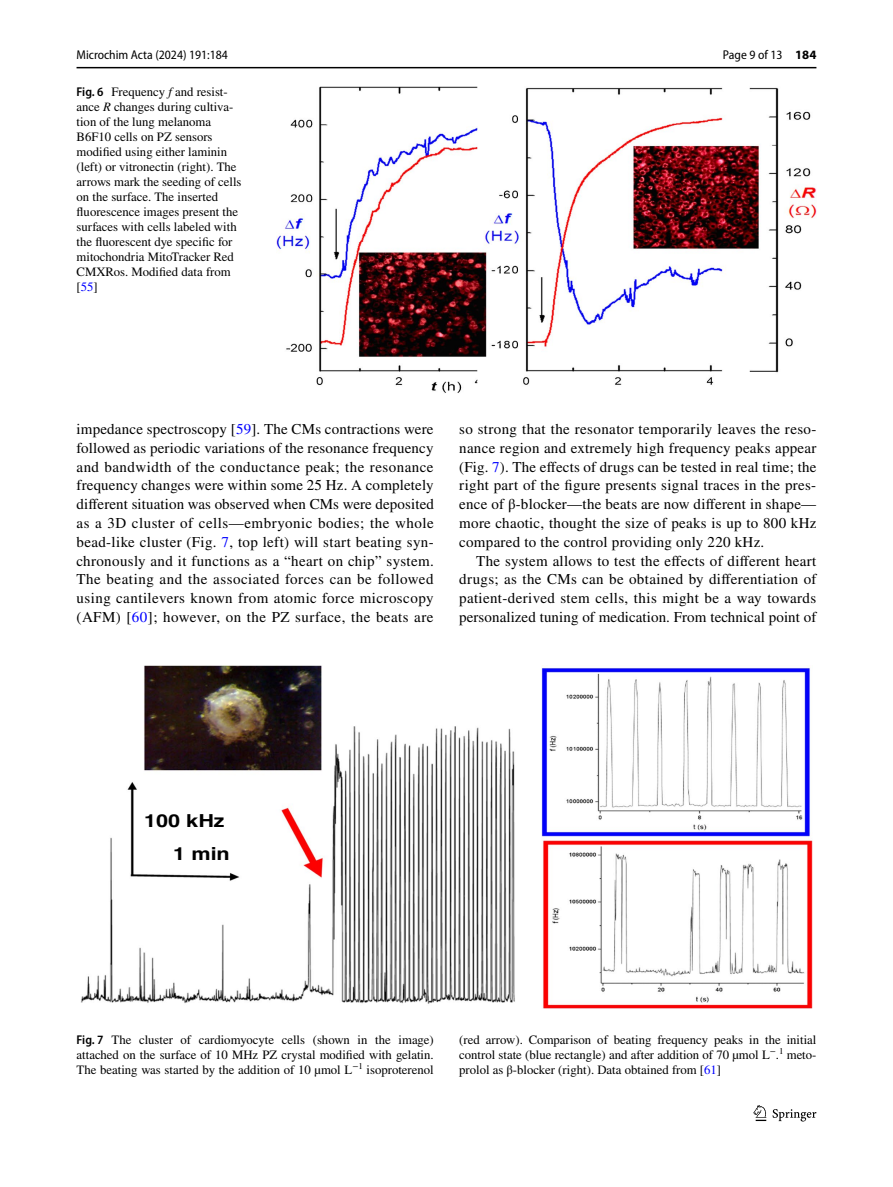
<style>
.page{position:relative;width:893px;height:1187px;background:#fff}
.page>*{position:absolute;margin:0;border:0;box-sizing:border-box;transform-origin:0 0}
.t1{font:700 17.85px/33.6px "Helvetica";color:#000;text-align:right;scale:1.21 1}
.t2{font:15px/18.8px "STIX";letter-spacing:.02em;color:#000;text-align:justify}
.t3{font:12.75px/15px "STIX";color:#000;text-align:justify}
.t4{font:semi-condensed 12.75px "Myriad Pro";color:#000}
.s1{font-weight:700;font-stretch:normal}
.s2{font-family:"Myriad Pro";font-weight:600;font-stretch:semi-condensed}
.s3{font-style:italic}
.s4{color:#00f}
</style>
<div class="page">
<hr style="left:77px;top:67px;width:739px;height:1px;background:#000">
<svg style="left:753px;top:1105px;width:13px;height:15px"></svg>
<svg style="left:773px;top:1109px;width:43px;height:12px"></svg>
<img style="left:276px;top:87px;width:540px;height:306px">
<img style="left:81px;top:665px;width:731px;height:343px">
<p class="t4" style="left:77px;top:48px;width:153px">Microchim Acta (2024) 191:184</p>
<p class="t4" style="left:723px;top:48px;width:95px">Page 9 of 13 <span class="s1">184</span></p>
<p class="t3" style="left:77px;top:85px;width:167px;text-align:left"><span class="s2">Fig. 6</span> Frequency <span class="s3">f</span> and resist&shy;ance <span class="s3">R</span> changes during cultiva&shy;tion of the lung melanoma<br>B6F10 cells on PZ sensors modified using either laminin (left) or vitronectin (right). The arrows mark the seeding of cells on the surface. The inserted fluorescence images present the surfaces with cells labeled with the fluorescent dye specific for mitochondria MitoTracker Red<br>CMXRos. Modified data from [<span class="s4">55</span>]</p>
<p class="t2" style="left:77px;top:421px;width:359px">impedance spectroscopy [<span class="s4">59</span>]. The CMs contractions were followed as periodic variations of the resonance frequency and bandwidth of the conductance peak; the resonance frequency changes were within some 25 Hz. A completely different situation was observed when CMs were deposited as a 3D cluster of cells—embryonic bodies; the whole bead-like cluster (Fig. <span class="s4">7</span>, top left) will start beating syn&shy;chronously and it functions as a “heart on chip” system.<br>The beating and the associated forces can be followed using cantilevers known from atomic force microscopy (AFM) [<span class="s4">60</span>]; however, on the PZ surface, the beats are</p>
<p class="t2" style="left:459px;top:421px;width:359px">so strong that the resonator temporarily leaves the reso&shy;nance region and extremely high frequency peaks appear (Fig. <span class="s4">7</span>). The effects of drugs can be tested in real time; the right part of the figure presents signal traces in the pres&shy;ence of β-blocker—the beats are now different in shape— more chaotic, thought the size of peaks is up to 800 kHz compared to the control providing only 220 kHz.</p>
<p class="t2" style="left:459px;top:552px;width:359px;text-indent:17px">The system allows to test the effects of different heart drugs; as the CMs can be obtained by differentiation of patient-derived stem cells, this might be a way towards personalized tuning of medication. From technical point of</p>
<p class="t1" style="left:144px;top:803px;width:72px">100 kHz<br>1 min</p>
<p class="t3" style="left:77px;top:1032px;width:359px"><span class="s2">Fig. 7</span> The cluster of cardiomyocyte cells (shown in the image) attached on the surface of 10 MHz PZ crystal modified with gelatin.<br>The beating was started by the addition of 10 µmol L<sup>−1</sup> isoproterenol</p>
<p class="t3" style="left:459px;top:1032px;width:359px">(red arrow). Comparison of beating frequency peaks in the initial control state (blue rectangle) and after addition of 70 µmol L<sup>−</sup>.<sup>1</sup> meto&shy;prolol as β-blocker (right). Data obtained from [<span class="s4">61</span>]</p>
</div>
